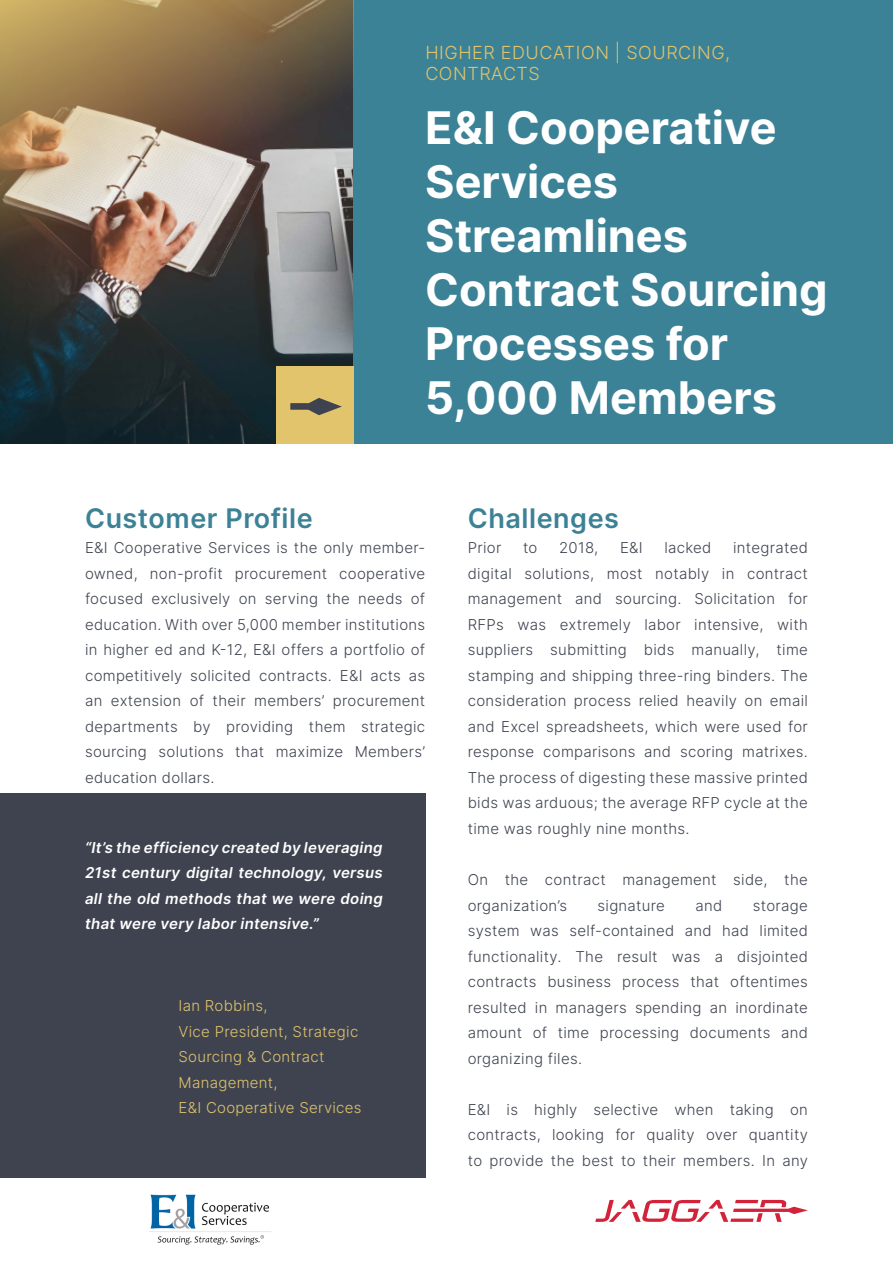
<style>
.page{position:relative;width:893px;height:1263px;background:#fff}
.page>*{position:absolute;margin:0;border:0;box-sizing:border-box;transform-origin:0 0}
.t1{font:700 45px/54px "Inter";color:#fff}
.t2{font:600 27px "Inter";letter-spacing:.02em;color:#3c8296}
.t3{font:300 18px/21.6px "Inter";letter-spacing:.03em;color:#e2c46d}
.t4{font:300 15px/25.5px "Inter";letter-spacing:.02em;color:#3e434f;text-align:justify}
.t5{font:italic 600 15px/25.5px "Inter";letter-spacing:.02em;color:#fff;text-align:justify}
.t6{font:300 15px/25.5px "Inter";letter-spacing:.02em;color:#e2c46d}
</style>
<div class="page">
<img style="left:149px;top:1194px;width:122px;height:51px">
<div style="left:353px;top:0;width:540px;height:443px;background:#3c8296"></div>
<svg style="left:595px;top:1200px;width:213px;height:22px"></svg>
<img style="left:0;top:0;width:353px;height:443px">
<div style="left:276px;top:366px;width:77px;height:77px;background:#e2c46d"></div>
<svg style="left:290px;top:398px;width:52px;height:17px"></svg>
<div style="left:0;top:793px;width:425px;height:385px;background:#3e434f"></div>
<p class="t3" style="left:425px;top:41px;width:306px">HIGHER EDUCATION | SOURCING,<br>CONTRACTS</p>
<h1 class="t1" style="left:425px;top:100px;width:404px">E&amp;I Cooperative<br>Services<br>Streamlines<br>Contract Sourcing<br>Processes for<br>5,000 Members</h1>
<h2 class="t2" style="left:85px;top:498px;width:229px">Customer Profile</h2>
<p class="t4" style="left:85px;top:535px;width:342px">E&amp;I Cooperative Services is the only member&shy;owned, non-profit procurement cooperative focused exclusively on serving the needs of education. With over 5,000 member institutions in higher ed and K-12, E&amp;I offers a portfolio of competitively solicited contracts. E&amp;I acts as an extension of their members’ procurement departments by providing them strategic sourcing solutions that maximize Members’ education dollars.</p>
<p class="t5" style="left:85px;top:834px;width:299px">“It’s the efficiency created by leveraging 21st century digital technology, versus all the old methods that we were doing that were very labor intensive.”</p>
<p class="t6" style="left:179px;top:993px;width:185px">Ian Robbins,<br>Vice President, Strategic<br>Sourcing &amp; Contract<br>Management,<br>E&amp;I Cooperative Services</p>
<h2 class="t2" style="left:468px;top:498px;width:153px">Challenges</h2>
<p class="t4" style="left:468px;top:535px;width:35px">Prior</p>
<p class="t4" style="left:523px;top:535px;width:16px">to</p>
<p class="t4" style="left:559px;top:535px;width:41px">2018,</p>
<p class="t4" style="left:620px;top:535px;width:24px">E&amp;I</p>
<p class="t4" style="left:664px;top:535px;width:49px">lacked</p>
<p class="t4" style="left:468px;top:535px;width:342px;text-indent:265px">integrated digital solutions, most notably in contract management and sourcing. Solicitation for RFPs was extremely labor intensive, with suppliers submitting bids manually, time stamping and shipping three-ring binders. The consideration process relied heavily on email and Excel spreadsheets, which were used for response comparisons and scoring matrixes.<br>The process of digesting these massive printed bids was arduous; the average RFP cycle at the time was roughly nine months.</p>
<p class="t4" style="left:468px;top:867px;width:342px">On the contract management side, the organization’s</p>
<p class="t4" style="left:598px;top:892px;width:69px">signature</p>
<p class="t4" style="left:695px;top:892px;width:28px">and</p>
<p class="t4" style="left:468px;top:892px;width:342px;text-indent:285px">storage system was self-contained and had limited functionality. The result was a disjointed contracts business process that oftentimes resulted in managers spending an inordinate amount of time processing documents and organizing files.</p>
<p class="t4" style="left:468px;top:1096px;width:342px">E&amp;I is highly selective when taking on contracts, looking for quality over quantity to provide the best to their members. In any</p>
</div>
